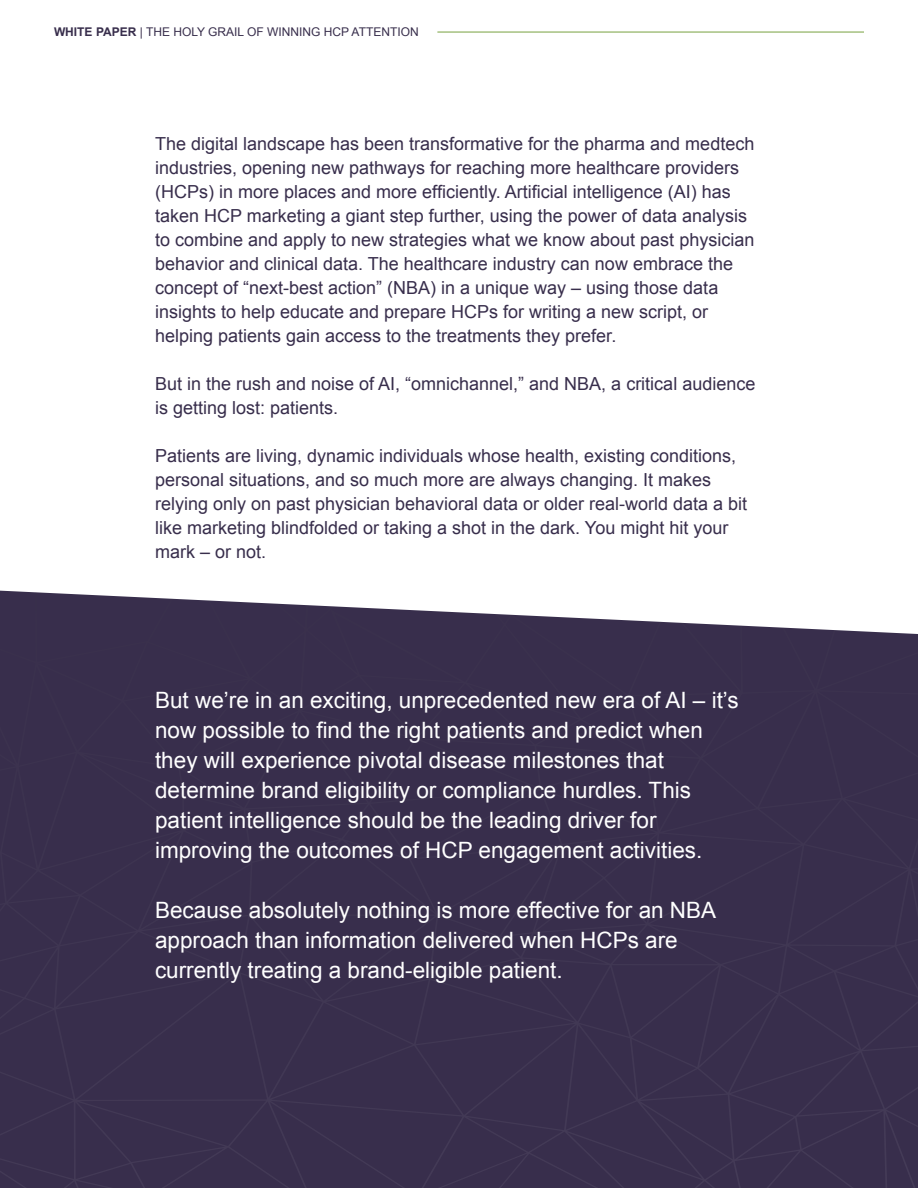
<style>
.page{position:relative;width:918px;height:1188px;background:#fff}
.page>*{position:absolute;margin:0;border:0;box-sizing:border-box;transform-origin:0 0}
.t1{font:22.5px/30px "Arial";color:#fff}
.t2{font:18px/24px "Arial";color:#382e4c}
.t3{font:12px "Arial";color:#382e4c}
.s1{font-weight:700}
</style>
<div class="page">
<hr style="left:437px;top:32px;width:427px;height:1px;background:#78a240">
<svg style="left:0;top:591px;width:918px;height:243px;background:#49405b"></svg>
<div style="left:0;top:834px;width:918px;height:354px;background:#382e4c"></div>
<p class="t3" style="left:54px;top:24px;width:366px"><span class="s1">WHITE PAPER</span> | THE HOLY GRAIL OF WINNING HCP ATTENTION</p>
<p class="t2" style="left:155px;top:132px;width:601px">The digital landscape has been transformative for the pharma and medtech industries, opening new pathways for reaching more healthcare providers (HCPs) in more places and more efficiently. Artificial intelligence (AI) has taken HCP marketing a giant step further, using the power of data analysis to combine and apply to new strategies what we know about past physician behavior and clinical data. The healthcare industry can now embrace the concept of “next-best action” (NBA) in a unique way – using those data insights to help educate and prepare HCPs for writing a new script, or helping patients gain access to the treatments they prefer.</p>
<p class="t2" style="left:155px;top:372px;width:602px">But in the rush and noise of AI, “omnichannel,” and NBA, a critical audience is getting lost: patients.</p>
<p class="t2" style="left:155px;top:444px;width:594px">Patients are living, dynamic individuals whose health, existing conditions, personal situations, and so much more are always changing. It makes relying only on past physician behavioral data or older real-world data a bit like marketing blindfolded or taking a shot in the dark. You might hit your mark – or not.</p>
<p class="t1" style="left:155px;top:686px;width:585px">But we’re in an exciting, unprecedented new era of AI – it’s now possible to find the right patients and predict when they will experience pivotal disease milestones that determine brand eligibility or compliance hurdles. This patient intelligence should be the leading driver for improving the outcomes of HCP engagement activities.</p>
<p class="t1" style="left:155px;top:896px;width:563px">Because absolutely nothing is more effective for an NBA approach than information delivered when HCPs are currently treating a brand-eligible patient.</p>
</div>
